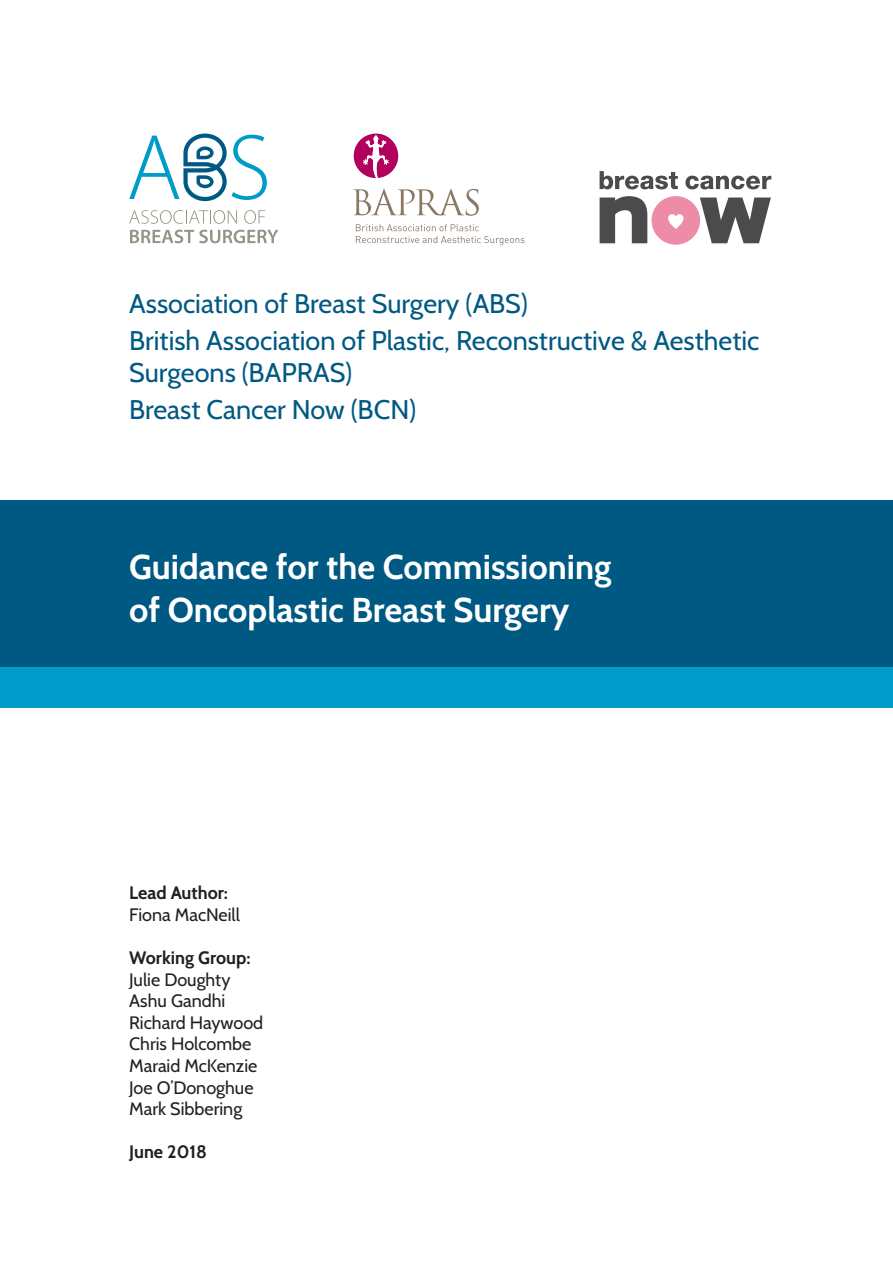
<style>
.page{position:relative;width:893px;height:1263px;background:#fff}
.page>*{position:absolute;margin:0;border:0;box-sizing:border-box;transform-origin:0 0}
.t1{font:700 34.5px/43.5px "Cabin";color:#fff}
.t2{font:27px/36.6px "Cabin";color:#005983}
.t3{font:18px/21.6px "Cabin";color:#231f20}
.t4{font:700 18px "Cabin";color:#231f20}
</style>
<div class="page">
<div style="left:0;top:500px;width:893px;height:168px;background:#005983"></div>
<svg style="left:129px;top:210px;width:108px;height:14px"></svg>
<svg style="left:244px;top:210px;width:21px;height:14px"></svg>
<svg style="left:130px;top:230px;width:148px;height:13px"></svg>
<svg style="left:129px;top:134px;width:138px;height:67px"></svg>
<svg style="left:353px;top:134px;width:46px;height:44px"></svg>
<svg style="left:356px;top:224px;width:168px;height:21px"></svg>
<svg style="left:353px;top:189px;width:126px;height:27px"></svg>
<svg style="left:600px;top:171px;width:78px;height:18px"></svg>
<svg style="left:685px;top:176px;width:86px;height:13px"></svg>
<svg style="left:600px;top:196px;width:171px;height:49px"></svg>
<div style="left:0;top:668px;width:893px;height:40px;background:#009bc8"></div>
<p class="t2" style="left:129px;top:285px;width:632px">Association of Breast Surgery (ABS)<br>British Association of Plastic, Reconstructive &amp; Aesthetic</p>
<p class="t2" style="left:129px;top:354px;width:288px">Surgeons (BAPRAS)<br>Breast Cancer Now (BCN)</p>
<p class="t1" style="left:129px;top:545px;width:484px">Guidance for the Commissioning of Oncoplastic Breast Surgery</p>
<p class="t4" style="left:129px;top:882px;width:100px">Lead Author:</p>
<p class="t3" style="left:129px;top:903px;width:112px">Fiona MacNeill</p>
<p class="t4" style="left:129px;top:947px;width:123px">Working Group:</p>
<p class="t3" style="left:129px;top:968px;width:136px">Julie Doughty<br>Ashu Gandhi<br>Richard Haywood<br>Chris Holcombe<br>Maraid McKenzie<br>Joe O’Donoghue<br>Mark Sibbering</p>
<p class="t4" style="left:129px;top:1141px;width:79px">June 2018</p>
</div>
